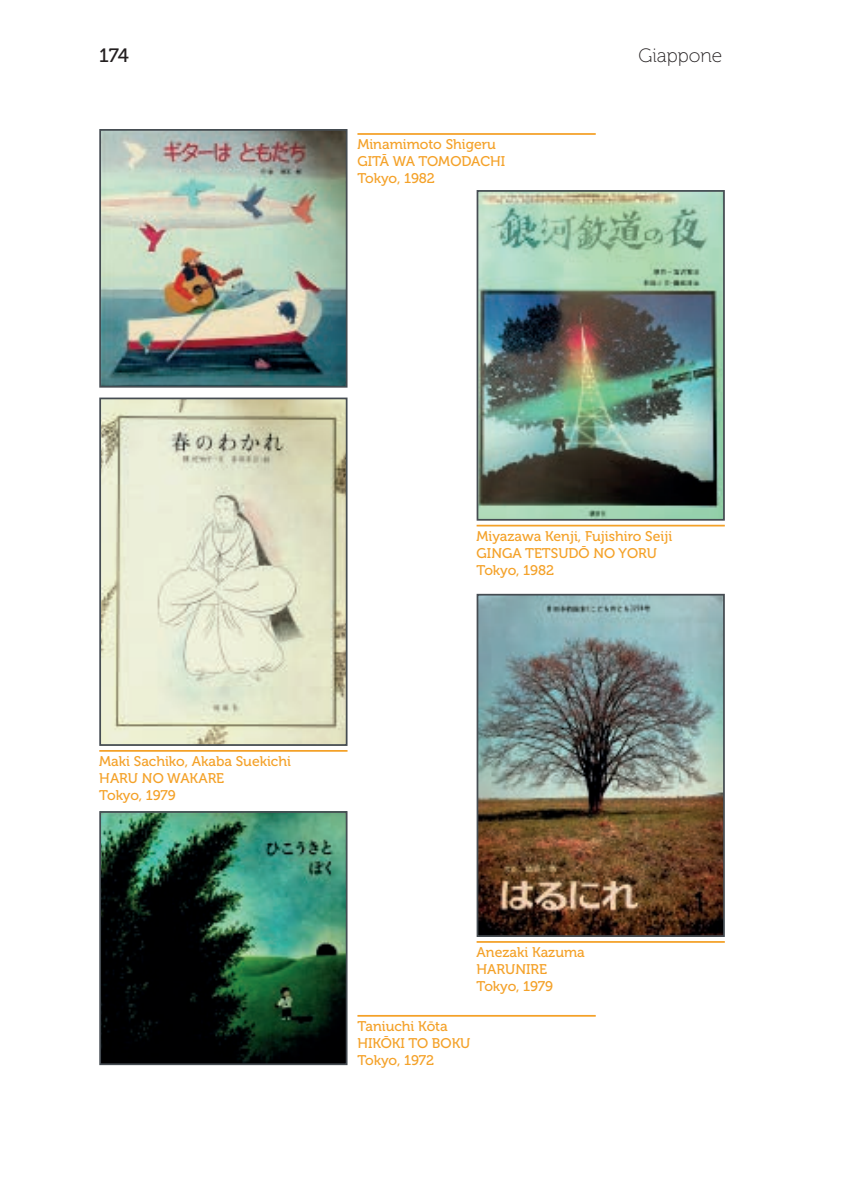
<style>
.page{position:relative;width:844px;height:1191px;background:#fff}
.page>*{position:absolute;margin:0;border:0;box-sizing:border-box;transform-origin:0 0}
.t1{font:19.25px "Museo 100";color:#231f20}
.t2{font:19.25px "Museo 500";color:#231f20}
.DIDA{font:14px "Museo 500";color:#f4a128}
</style>
<div class="page">
<img style="left:479px;top:597px;width:242px;height:337px">
<div style="left:476px;top:594px;width:248px;height:343px;border:2px solid #454c52"></div>
<hr style="left:476px;top:941px;width:248px;height:1px;background:#f4a128">
<img style="left:102px;top:400px;width:242px;height:343px">
<div style="left:99px;top:397px;width:248px;height:349px;border:2px solid #454c52"></div>
<hr style="left:99px;top:750px;width:248px;height:1px;background:#f4a128">
<img style="left:102px;top:814px;width:242px;height:248px">
<div style="left:99px;top:811px;width:248px;height:254px;border:2px solid #454c52"></div>
<hr style="left:357px;top:1015px;width:238px;height:1px;background:#f4a128">
<img style="left:479px;top:193px;width:242px;height:324px">
<div style="left:476px;top:190px;width:248px;height:330px;border:2px solid #454c52"></div>
<hr style="left:476px;top:525px;width:248px;height:1px;background:#f4a128">
<img style="left:102px;top:132px;width:242px;height:252px">
<div style="left:99px;top:129px;width:248px;height:258px;border:2px solid #454c52"></div>
<hr style="left:357px;top:133px;width:238px;height:2px;background:#f4a128">
<h1 class="t2" style="left:99px;top:44px;width:31px">174</h1>
<h1 class="t1" style="left:638px;top:45px;width:85px">Giappone</h1>
<p class="DIDA" style="left:357px;top:137px;width:140px">Minamimoto Shigeru</p>
<p class="DIDA" style="left:357px;top:154px;width:149px">GITĀ WA TOMODACHI</p>
<p class="DIDA" style="left:357px;top:171px;width:79px">Tokyo, 1982</p>
<p class="DIDA" style="left:476px;top:528px;width:197px">Miyazawa Kenji, Fujishiro Seiji</p>
<p class="DIDA" style="left:476px;top:545px;width:182px">GINGA TETSUDŌ NO YORU</p>
<p class="DIDA" style="left:476px;top:562px;width:79px">Tokyo, 1982</p>
<p class="DIDA" style="left:99px;top:754px;width:193px">Maki Sachiko, Akaba Suekichi</p>
<p class="DIDA" style="left:99px;top:770px;width:126px">HARU NO WAKARE</p>
<p class="DIDA" style="left:99px;top:787px;width:78px">Tokyo, 1979</p>
<p class="DIDA" style="left:476px;top:945px;width:110px">Anezaki Kazuma</p>
<p class="DIDA" style="left:476px;top:961px;width:72px">HARUNIRE</p>
<p class="DIDA" style="left:476px;top:978px;width:78px">Tokyo, 1979</p>
<p class="DIDA" style="left:357px;top:1018px;width:92px">Taniuchi Kōta</p>
<p class="DIDA" style="left:357px;top:1035px;width:114px">HIKŌKI TO BOKU</p>
<p class="DIDA" style="left:357px;top:1052px;width:78px">Tokyo, 1972</p>
</div>
